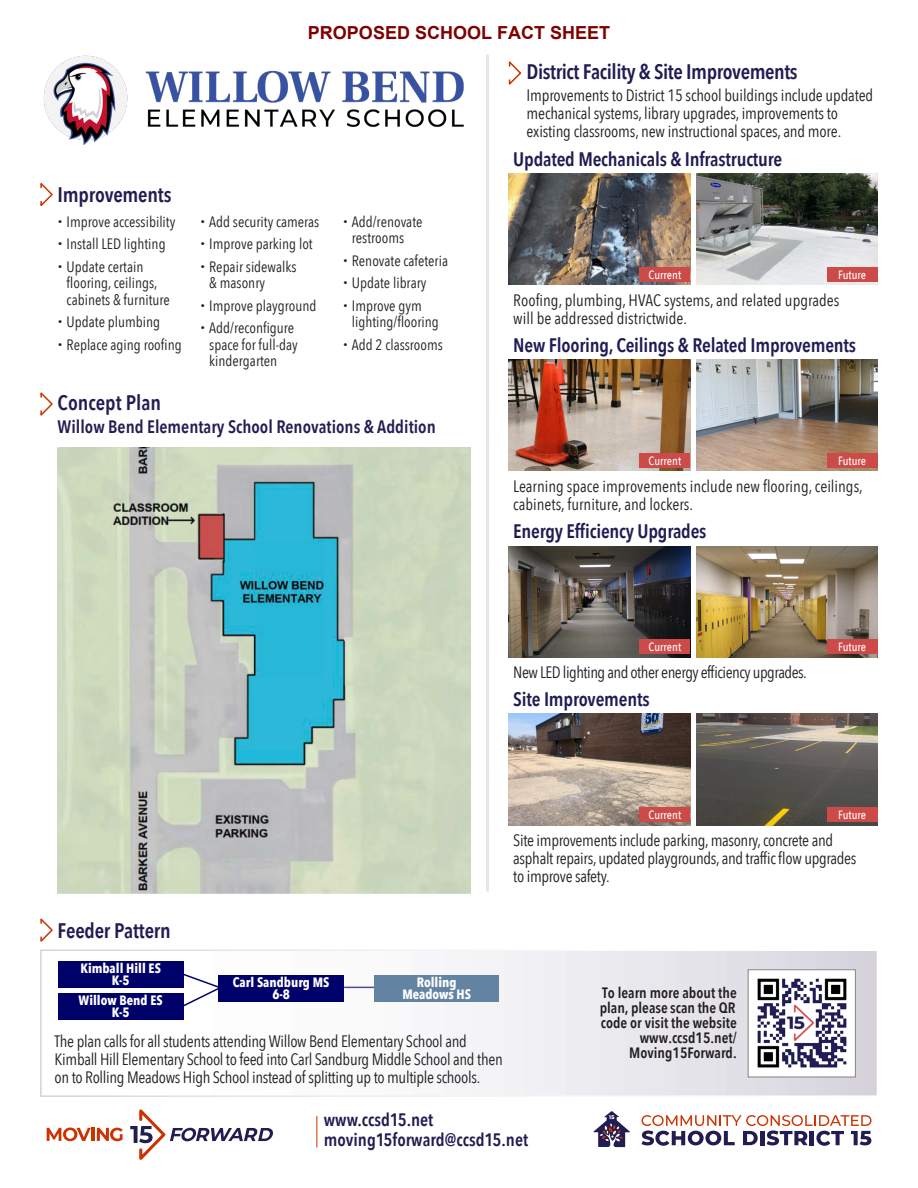
<style>
.page{position:relative;width:918px;height:1188px;background:#fff}
.page>*{position:absolute;margin:0;border:0;box-sizing:border-box;transform-origin:0 0}
.sub_head{font:600 21px "Avenir Next Condensed";letter-spacing:-.02em;color:#211c52}
.sub_head-2{font:600 21px "Avenir Next Condensed";color:#221d52}
.t1{font:600 19.5px "Avenir Next Condensed";letter-spacing:-.01em;color:#1f1c54}
.sub_head-3{font:600 18px "Avenir Next Condensed";color:#221d52}
.t2{font:600 18px/19.5px "Avenir Next Condensed";color:#211c52}
.t3{font:700 18px "Arial";color:#800000}
.body_text{font:16.5px/18px "Avenir Next Condensed";letter-spacing:-.02em;color:#231f20}
.body_text-2{font:16.5px/18px "Avenir Next Condensed";color:#231f20}
.t4{font:15px/16.5px "Avenir Next Condensed";color:#231f20}
.inside_box{font:600 15px/15px "Avenir Next Condensed";color:#231f20;text-align:right}
.inside_box-2{font:700 13.5px/12px "Avenir Next Condensed";color:#fff;text-align:center}
.t5{font:500 12px "Avenir Next Condensed";color:#fff}
</style>
<div class="page">
<hr style="left:486px;top:56px;width:3px;height:834px;background:#e6e7e9">
<svg style="left:508px;top:61px;width:14px;height:24px"></svg>
<img style="left:509px;top:546px;width:181px;height:112px">
<img style="left:509px;top:714px;width:181px;height:111px">
<img style="left:509px;top:174px;width:181px;height:111px">
<img style="left:509px;top:360px;width:181px;height:111px">
<img style="left:696px;top:546px;width:182px;height:112px">
<img style="left:696px;top:714px;width:182px;height:111px">
<img style="left:696px;top:174px;width:182px;height:111px">
<img style="left:696px;top:360px;width:182px;height:111px">
<div style="left:640px;top:807px;width:50px;height:14px;background:#cc4a47"></div>
<div style="left:640px;top:639px;width:50px;height:14px;background:#cc4a47"></div>
<div style="left:640px;top:267px;width:50px;height:14px;background:#cc4a47"></div>
<div style="left:640px;top:453px;width:50px;height:14px;background:#cc4a47"></div>
<div style="left:827px;top:807px;width:51px;height:14px;background:#cc4a47"></div>
<div style="left:827px;top:639px;width:51px;height:14px;background:#cc4a47"></div>
<div style="left:827px;top:267px;width:51px;height:14px;background:#cc4a47"></div>
<div style="left:827px;top:453px;width:51px;height:14px;background:#cc4a47"></div>
<svg style="left:642px;top:1115px;width:230px;height:31px"></svg>
<svg style="left:593px;top:1111px;width:37px;height:36px"></svg>
<hr style="left:316px;top:1116px;width:1px;height:32px;background:#c30">
<svg style="left:47px;top:1127px;width:76px;height:14px"></svg>
<svg style="left:130px;top:1109px;width:143px;height:51px"></svg>
<div style="left:41px;top:950px;width:837px;height:146px;background:linear-gradient(to right,#fff,#dcd9e2)"></div>
<div style="left:40px;top:950px;width:838px;height:147px;border:2px solid #fff"></div>
<svg style="left:40px;top:183px;width:13px;height:23px"></svg>
<svg style="left:40px;top:918px;width:13px;height:24px"></svg>
<img style="left:58px;top:448px;width:412px;height:446px">
<svg style="left:40px;top:392px;width:13px;height:24px"></svg>
<img style="left:43px;top:55px;width:421px;height:90px">
<svg style="left:181px;top:972px;width:40px;height:36px"></svg>
<hr style="left:344px;top:987px;width:30px;height:1px;background:#4d4d94">
<div style="left:218px;top:975px;width:126px;height:27px;background:#00006b"></div>
<div style="left:374px;top:975px;width:125px;height:27px;background:#6383a3"></div>
<div style="left:58px;top:961px;width:126px;height:27px;background:#00006b"></div>
<div style="left:58px;top:993px;width:126px;height:27px;background:#00006b"></div>
<img style="left:750px;top:971px;width:104px;height:104px">
<div style="left:748px;top:969px;width:108px;height:108px;border:1px solid #808285"></div>
<p class="t3" style="left:308px;top:20px;width:304px">PROPOSED SCHOOL FACT SHEET</p>
<p class="sub_head" style="left:527px;top:54px;width:273px">District Facility &amp; Site Improvements</p>
<p class="body_text" style="left:527px;top:85px;width:348px">Improvements to District 15 school buildings include updated mechanical systems, library upgrades, improvements to existing classrooms, new instructional spaces, and more.</p>
<p class="sub_head" style="left:58px;top:177px;width:115px">Improvements</p>
<p class="t4" style="left:67px;top:213px;width:110px">Improve accessibility</p>
<p class="t4" style="left:67px;top:235px;width:101px">Install LED lighting</p>
<p class="t4" style="left:67px;top:258px;width:105px">Update certain flooring, ceilings, cabinets &amp; furniture</p>
<p class="t4" style="left:67px;top:313px;width:95px">Update plumbing</p>
<p class="t4" style="left:67px;top:336px;width:117px">Replace aging roofing</p>
<p class="t4" style="left:209px;top:213px;width:112px">Add security cameras</p>
<p class="t4" style="left:209px;top:235px;width:105px">Improve parking lot</p>
<p class="t4" style="left:209px;top:258px;width:89px">Repair sidewalks &amp; masonry</p>
<p class="t4" style="left:209px;top:297px;width:109px">Improve playground</p>
<p class="t4" style="left:209px;top:319px;width:90px">Add/reconfigure space for full-day kindergarten</p>
<p class="t4" style="left:352px;top:213px;width:72px">Add/renovate restrooms</p>
<p class="t4" style="left:352px;top:252px;width:98px">Renovate cafeteria</p>
<p class="t4" style="left:352px;top:274px;width:76px">Update library</p>
<p class="t4" style="left:352px;top:297px;width:88px">Improve gym lighting/flooring</p>
<p class="t4" style="left:352px;top:336px;width:93px">Add 2 classrooms</p>
<p class="sub_head-2" style="left:58px;top:385px;width:105px">Concept Plan</p>
<p class="sub_head-3" style="left:58px;top:411px;width:380px">Willow Bend Elementary School Renovations &amp; Addition</p>
<p class="sub_head" style="left:58px;top:912px;width:115px">Feeder Pattern</p>
<p class="t1" style="left:513px;top:142px;width:271px">Updated Mechanicals &amp; Infrastructure</p>
<p class="t5" style="left:649px;top:267px;width:34px">Current</p>
<p class="t5" style="left:838px;top:267px;width:29px">Future</p>
<p class="body_text-2" style="left:513px;top:290px;width:328px">Roofing, plumbing, HVAC systems, and related upgrades will be addressed districtwide.</p>
<p class="t1" style="left:513px;top:328px;width:344px">New Flooring, Ceilings &amp; Related Improvements</p>
<p class="t5" style="left:649px;top:453px;width:34px">Current</p>
<p class="t5" style="left:838px;top:453px;width:29px">Future</p>
<p class="body_text-2" style="left:513px;top:476px;width:351px">Learning space improvements include new flooring, ceilings, cabinets, furniture, and lockers.</p>
<p class="t1" style="left:513px;top:514px;width:195px">Energy Efficiency Upgrades</p>
<p class="t5" style="left:649px;top:639px;width:34px">Current</p>
<p class="body_text" style="left:513px;top:662px;width:295px">New LED lighting and other energy efficiency upgrades.</p>
<p class="t1" style="left:513px;top:682px;width:138px">Site Improvements</p>
<p class="t5" style="left:838px;top:639px;width:29px">Future</p>
<p class="t5" style="left:649px;top:807px;width:34px">Current</p>
<p class="t5" style="left:838px;top:807px;width:29px">Future</p>
<p class="body_text" style="left:513px;top:830px;width:345px">Site improvements include parking, masonry, concrete and asphalt repairs, updated playgrounds, and traffic flow upgrades to improve safety.</p>
<p class="inside_box-2" style="left:80px;top:963px;width:82px">Kimball Hill ES<br>K-5</p>
<p class="inside_box-2" style="left:79px;top:995px;width:86px">Willow Bend ES<br>K-5</p>
<p class="inside_box" style="left:600px;top:985px;width:139px">To learn more about the plan, please scan the QR code or visit the website www.ccsd15.net/<br>Moving15Forward.</p>
<p class="inside_box-2" style="left:233px;top:977px;width:98px">Carl Sandburg MS<br>6-8</p>
<p class="inside_box-2" style="left:402px;top:977px;width:70px">Rolling<br>Meadows HS</p>
<p class="body_text" style="left:55px;top:1031px;width:450px">The plan calls for all students attending Willow Bend Elementary School and<br>Kimball Hill Elementary School to feed into Carl Sandburg Middle School and then on to Rolling Meadows High School instead of splitting up to multiple schools.</p>
<p class="t2" style="left:324px;top:1110px;width:206px">www.ccsd15.net moving15forward@ccsd15.net</p>
</div>
